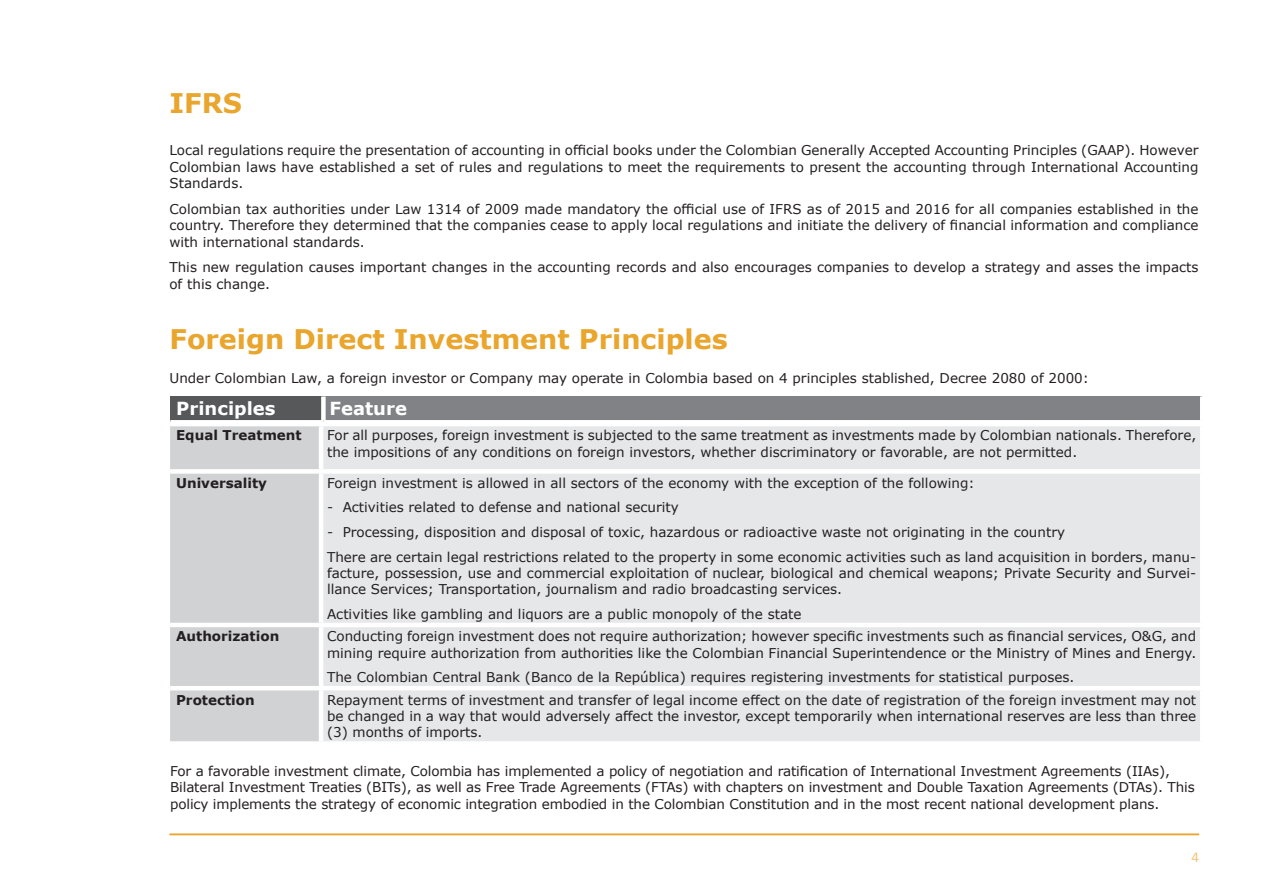
<style>
.page{position:relative;width:1263px;height:893px;background:#fff}
.page>*{position:absolute;margin:0;border:0;box-sizing:border-box;transform-origin:0 0}
.t1{font:700 27px "Verdana";color:#e9a52c}
.t2{font:700 18px "Verdana";color:#fff}
.t3{font:15px "Calibri";color:#f2c57f}
.t4{font:13.5px/16.5px "Verdana";color:#231f20}
.t5{font:700 13.5px "Verdana";color:#231f20}
</style>
<div class="page">
<hr style="left:169px;top:833px;width:1030px;height:2px;background:#e9a52c">
<div style="left:170px;top:426px;width:149px;height:315px;background:#d1d2d4"></div>
<div style="left:323px;top:426px;width:877px;height:315px;background:#e6e7e9"></div>
<div style="left:170px;top:469px;width:151px;height:5px;background:#fff"></div>
<div style="left:321px;top:469px;width:883px;height:5px;background:#fff"></div>
<hr style="left:170px;top:623px;width:151px;height:4px;background:#fff">
<hr style="left:321px;top:623px;width:883px;height:4px;background:#fff">
<hr style="left:170px;top:686px;width:151px;height:4px;background:#fff">
<hr style="left:321px;top:686px;width:883px;height:4px;background:#fff">
<div style="left:170px;top:396px;width:153px;height:26px;background:#57585a"></div>
<div style="left:323px;top:396px;width:879px;height:26px;background:#808285"></div>
<div style="left:321px;top:396px;width:5px;height:24px;background:#fff"></div>
<hr style="left:1200px;top:396px;width:4px;height:24px;background:#fff">
<div style="left:170px;top:420px;width:153px;height:5px;background:#fff"></div>
<div style="left:323px;top:420px;width:881px;height:5px;background:#fff"></div>
<h1 class="t1" style="left:169px;top:84px;width:74px">IFRS</h1>
<p class="t4" style="left:169px;top:142px;width:1030px;text-align:justify">Local regulations require the presentation of accounting in official books under the Colombian Generally Accepted Accounting Principles (GAAP). However Colombian laws have established a set of rules and regulations to meet the requirements to present the accounting through International Accounting Standards.</p>
<p class="t4" style="left:169px;top:200px;width:1030px;text-align:justify">Colombian tax authorities under Law 1314 of 2009 made mandatory the official use of IFRS as of 2015 and 2016 for all companies established in the country. Therefore they determined that the companies cease to apply local regulations and initiate the delivery of financial information and compliance with international standards.</p>
<p class="t4" style="left:169px;top:259px;width:1030px">This new regulation causes important changes in the accounting records and also encourages companies to develop a strategy and asses the impacts of this change.</p>
<h1 class="t1" style="left:169px;top:320px;width:560px">Foreign Direct Investment Principles</h1>
<p class="t4" style="left:169px;top:370px;width:921px">Under Colombian Law, a foreign investor or Company may operate in Colombia based on 4 principles stablished, Decree 2080 of 2000:</p>
<h2 class="t2" style="left:176px;top:395px;width:101px">Principles</h2>
<h2 class="t2" style="left:329px;top:395px;width:79px">Feature</h2>
<p class="t5" style="left:176px;top:426px;width:127px">Equal Treatment</p>
<p class="t4" style="left:327px;top:427px;width:871px">For all purposes, foreign investment is subjected to the same treatment as investments made by Colombian nationals. Therefore, the impositions of any conditions on foreign investors, whether discriminatory or favorable, are not permitted.</p>
<p class="t5" style="left:176px;top:473px;width:92px">Universality</p>
<p class="t4" style="left:327px;top:474px;width:649px">Foreign investment is allowed in all sectors of the economy with the exception of the following:</p>
<p class="t4" style="left:327px;top:499px;width:353px">- Activities related to defense and national security</p>
<p class="t4" style="left:327px;top:520px;width:871px;line-height:24.8px">- Processing, disposition and disposal of toxic, hazardous or radioactive waste not originating in the country<br>There are certain legal restrictions related to the property in some economic activities such as land acquisition in borders, manu-</p>
<p class="t4" style="left:327px;top:565px;width:871px">facture, possession, use and commercial exploitation of nuclear, biological and chemical weapons; Private Security and Survei&shy;llance Services; Transportation, journalism and radio broadcasting services.</p>
<p class="t4" style="left:327px;top:606px;width:476px">Activities like gambling and liquors are a public monopoly of the state</p>
<p class="t5" style="left:176px;top:627px;width:105px">Authorization</p>
<p class="t4" style="left:327px;top:628px;width:871px">Conducting foreign investment does not require authorization; however specific investments such as financial services, O&amp;G, and mining require authorization from authorities like the Colombian Financial Superintendence or the Ministry of Mines and Energy.</p>
<p class="t4" style="left:327px;top:669px;width:749px">The Colombian Central Bank (Banco de la República) requires registering investments for statistical purposes.</p>
<p class="t5" style="left:176px;top:690px;width:80px">Protection</p>
<p class="t4" style="left:327px;top:691px;width:871px;text-align:justify">Repayment terms of investment and transfer of legal income effect on the date of registration of the foreign investment may not be changed in a way that would adversely affect the investor, except temporarily when international reserves are less than three (3) months of imports.</p>
<p class="t4" style="left:170px;top:762px;width:1026px">For a favorable investment climate, Colombia has implemented a policy of negotiation and ratification of International Investment Agreements (IIAs),<br>Bilateral Investment Treaties (BITs), as well as Free Trade Agreements (FTAs) with chapters on investment and Double Taxation Agreements (DTAs). This policy implements the strategy of economic integration embodied in the Colombian Constitution and in the most recent national development plans.</p>
<p class="t3" style="left:1191px;top:846px;width:9px">4</p>
</div>
